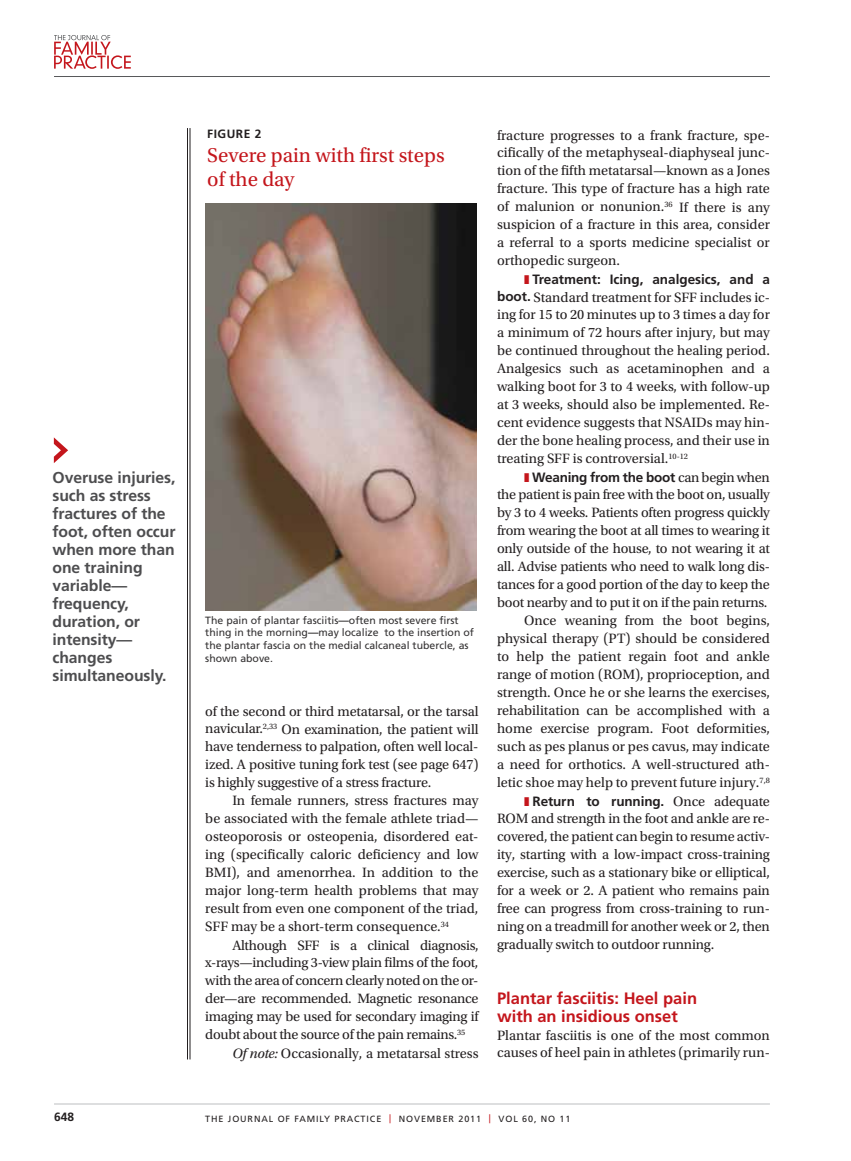
<style>
.page{position:relative;width:851px;height:1161px;background:#fff}
.page>*{position:absolute;margin:0;border:0;box-sizing:border-box;transform-origin:0 0}
.t1{font:21px/24px "Utopia Std";color:#c4161c}
.t2{font:700 16.5px/18px "Frutiger LT Std";color:#c4161c}
.t3{font:700 15.75px/18px "Frutiger LT Std";letter-spacing:-.005em;color:#4d4d4f}
.t4{font:14.25px/18px "Utopia Std";letter-spacing:-.01em;color:#231f20;text-align:justify}
.t5{font:700 13.5px "Frutiger LT Std";letter-spacing:-.01em;color:#231f20}
.t6{font:700 12px "Frutiger LT Std";letter-spacing:.04em;color:#231f20}
.t7{font:10.5px/12.8px "Frutiger LT Std";color:#333132}
.t8{font:9px "Frutiger LT Std";letter-spacing:.1em;color:#231f20}
.s1{font-weight:700}
.s2{font-style:italic}
.s3{font-family:"Frutiger LT Std";font-weight:700;font-size:13.5px}
.s4{font-family:"Utopia Std";font-weight:400;font-size:14.25px}
.s5{color:#c4161c}
</style>
<div class="page">
<hr style="left:54px;top:1104px;width:716px;height:1px;background:#bcbec0">
<svg style="left:54px;top:35px;width:77px;height:34px"></svg>
<hr style="left:54px;top:76px;width:716px;height:1px;background:#58595b">
<hr style="left:190px;top:128px;width:1px;height:931px;background:#231f20">
<hr style="left:187px;top:128px;width:1px;height:931px;background:#231f20">
<svg style="left:54px;top:437px;width:14px;height:26px"></svg>
<img style="left:205px;top:204px;width:271px;height:406px">
<p class="t3" style="left:52px;top:468px;width:125px">Overuse injuries, such as stress fractures of the foot, often occur when more than one training variable— frequency, duration, or intensity— changes simultaneously.</p>
<p class="t6" style="left:207px;top:127px;width:56px">FIGURE 2</p>
<h1 class="t1" style="left:207px;top:144px;width:239px">Severe pain with first steps of the day</h1>
<p class="t7" style="left:205px;top:614px;width:270px">The pain of plantar fasciitis<span class="s1">—</span>often most severe first thing in the morning<span class="s1">—</span>may localize to the insertion of the plantar fascia on the medial calcaneal tubercle, as shown above.</p>
<p class="t4" style="left:205px;top:702px;width:275px">of the second or third metatarsal, or the tarsal navicular.<sup>2,33</sup> On examination, the patient will have tenderness to palpation, often well local&shy;ized. A positive tuning fork test (see page 647) is highly suggestive of a stress fracture.</p>
<p class="t4" style="left:205px;top:792px;width:275px;text-indent:27px">In female runners, stress fractures may be associated with the female athlete triad— osteoporosis or osteopenia, disordered eat&shy;ing (specifically caloric deficiency and low BMI), and amenorrhea. In addition to the major long-term health problems that may result from even one component of the triad, SFF may be a short-term consequence.<sup>34</sup></p>
<p class="t4" style="left:232px;top:936px;width:248px">Although SFF is a clinical diagnosis,</p>
<p class="t4" style="left:205px;top:954px;width:275px">x-rays—including 3-view plain films of the foot,</p>
<p class="t4" style="left:205px;top:972px;width:275px">with the area of concern clearly noted on the or-</p>
<p class="t4" style="left:205px;top:990px;width:275px">der—are recommended. Magnetic resonance</p>
<p class="t4" style="left:205px;top:1008px;width:275px">imaging may be used for secondary imaging if</p>
<p class="t4" style="left:205px;top:1026px;width:261px">doubt about the source of the pain remains.<sup>35</sup></p>
<p class="t4" style="left:232px;top:1044px;width:248px"><span class="s2">Of note:</span> Occasionally, a metatarsal stress</p>
<p class="t4" style="left:497px;top:126px;width:274px">fracture progresses to a frank fracture, spe&shy;cifically of the metaphyseal-diaphyseal junc&shy;tion of the fifth metatarsal—known as a Jones fracture. This type of fracture has a high rate of malunion or nonunion.<sup>36</sup> If there is any suspicion of a fracture in this area, consider a referral to a sports medicine specialist or orthopedic surgeon.</p>
<p class="t5" style="left:532px;top:271px;width:239px">Treatment: Icing, analgesics, and a</p>
<p class="t4" style="left:497px;top:288px;width:274px"><span class="s3">boot.</span> Standard treatment for SFF includes ic&shy;ing for 15 to 20 minutes up to 3 times a day for a minimum of 72 hours after injury, but may be continued throughout the healing period.<br>Analgesics such as acetaminophen and a walking boot for 3 to 4 weeks, with follow-up at 3 weeks, should also be implemented. Re&shy;cent evidence suggests that NSAIDs may hin&shy;der the bone healing process, and their use in treating SFF is controversial.<sup>10-12</sup></p>
<p class="t5" style="left:532px;top:469px;width:239px">Weaning from the boot <span class="s4">can begin when</span></p>
<p class="t4" style="left:497px;top:486px;width:274px;text-align:right">the patient is pain free with the boot on, usually by 3 to 4 weeks. Patients often progress quickly from wearing the boot at all times to wearing it only outside of the house, to not wearing it at all. Advise patients who need to walk long dis&shy;tances for a good portion of the day to keep the boot nearby and to put it on if the pain returns.<br>Once weaning from the boot begins, physical therapy (PT) should be considered to help the patient regain foot and ankle range of motion (ROM), proprioception, and strength. Once he or she learns the exercises, rehabilitation can be accomplished with a home exercise program. Foot deformities, such as pes planus or pes cavus, may indicate a need for orthotics. A well-structured ath&shy;letic shoe may help to prevent future injury.<sup>7,8</sup></p>
<p class="t5" style="left:532px;top:793px;width:239px">Return to running. <span class="s4">Once adequate</span></p>
<p class="t4" style="left:497px;top:810px;width:274px">ROM and strength in the foot and ankle are re&shy;covered, the patient can begin to resume activ&shy;ity, starting with a low-impact cross-training exercise, such as a stationary bike or elliptical, for a week or 2. A patient who remains pain free can progress from cross-training to run&shy;ning on a treadmill for another week or 2, then gradually switch to outdoor running.</p>
<p class="t2" style="left:497px;top:989px;width:201px">Plantar fasciitis: Heel pain with an insidious onset</p>
<p class="t4" style="left:497px;top:1026px;width:274px">Plantar fasciitis is one of the most common causes of heel pain in athletes (primarily run-</p>
<p class="t6" style="left:54px;top:1110px;width:22px">648</p>
<p class="t8" style="left:205px;top:1113px;width:366px">The Journal of Family Practice <span class="s5">|</span> November 2011 <span class="s5">|</span> Vol 60, No 11</p>
</div>
